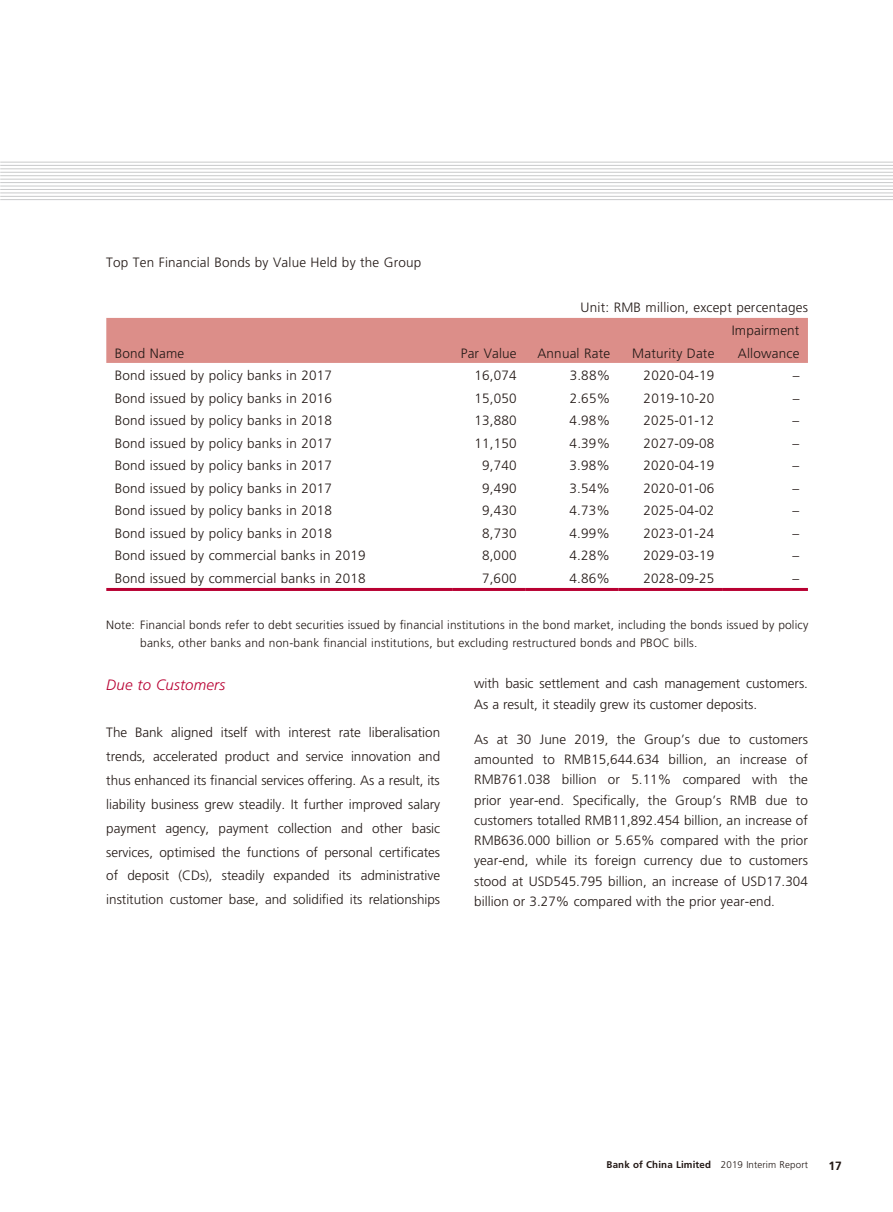
<style>
.page{position:relative;width:893px;height:1212px;background:#fff}
.page>*{position:absolute;margin:0;border:0;box-sizing:border-box;transform-origin:0 0}
.t1{font:italic 300 15px "Frutiger";letter-spacing:.015em;color:#b80032}
.t2{font:300 13.5px/20.2px "Frutiger";letter-spacing:.015em;color:#231916;text-align:justify}
.t3{font:300 13.5px/20.2px "Frutiger";letter-spacing:-.005em;color:#231916}
.t4{font:300 12px/18px "Frutiger";letter-spacing:.01em;color:#231916}
.t5{font:700 12px "Frutiger";color:#231916}
.t6{font:700 9.75px "Frutiger";letter-spacing:.015em;color:#231916}
.s1{font-weight:300}
</style>
<div class="page">
<hr style="left:0;top:162px;width:893px;height:1px;background:#c9cacb">
<hr style="left:0;top:165px;width:893px;height:1px;background:#c9cacb">
<hr style="left:0;top:168px;width:893px;height:1px;background:#c9cacb">
<hr style="left:0;top:172px;width:893px;height:1px;background:#c9cacb">
<hr style="left:0;top:175px;width:893px;height:1px;background:#c9cacb">
<hr style="left:0;top:179px;width:893px;height:1px;background:#c9cacb">
<hr style="left:0;top:182px;width:893px;height:1px;background:#c9cacb">
<hr style="left:0;top:186px;width:893px;height:1px;background:#c9cacb">
<hr style="left:0;top:189px;width:893px;height:1px;background:#c9cacb">
<hr style="left:0;top:192px;width:893px;height:1px;background:#c9cacb">
<hr style="left:0;top:196px;width:893px;height:1px;background:#c9cacb">
<hr style="left:0;top:199px;width:893px;height:1px;background:#c9cacb">
<div style="left:106px;top:318px;width:702px;height:45px;background:#dc8e89"></div>
<hr style="left:106px;top:588px;width:347px;height:3px;background:#b80032">
<hr style="left:453px;top:588px;width:72px;height:3px;background:#b80032">
<hr style="left:525px;top:588px;width:94px;height:3px;background:#b80032">
<hr style="left:619px;top:588px;width:104px;height:3px;background:#b80032">
<hr style="left:723px;top:588px;width:85px;height:3px;background:#b80032">
<p class="t2" style="left:106px;top:252px;width:316px">Top Ten Financial Bonds by Value Held by the Group</p>
<p class="t2" style="left:581px;top:297px;width:229px">Unit: RMB million, except percentages</p>
<p class="t2" style="left:115px;top:343px;width:71px">Bond Name</p>
<p class="t2" style="left:461px;top:343px;width:57px">Par Value</p>
<p class="t2" style="left:537px;top:343px;width:74px">Annual Rate</p>
<p class="t2" style="left:632px;top:343px;width:84px">Maturity Date</p>
<p class="t2" style="left:732px;top:320px;width:69px;line-height:22.5px;text-align:center">Impairment<br>Allowance</p>
<p class="t2" style="left:115px;top:366px;width:219px">Bond issued by policy banks in 2017</p>
<p class="t2" style="left:474px;top:366px;width:44px">16,074</p>
<p class="t2" style="left:570px;top:366px;width:42px">3.88%</p>
<p class="t2" style="left:644px;top:366px;width:72px">2020-04-19</p>
<p class="t2" style="left:793px;top:366px;width:8px">–</p>
<p class="t2" style="left:115px;top:388px;width:219px">Bond issued by policy banks in 2016</p>
<p class="t2" style="left:474px;top:388px;width:44px">15,050</p>
<p class="t2" style="left:570px;top:388px;width:42px">2.65%</p>
<p class="t2" style="left:644px;top:388px;width:72px">2019-10-20</p>
<p class="t2" style="left:793px;top:388px;width:8px">–</p>
<p class="t2" style="left:115px;top:411px;width:219px">Bond issued by policy banks in 2018</p>
<p class="t2" style="left:474px;top:411px;width:44px">13,880</p>
<p class="t2" style="left:570px;top:411px;width:42px">4.98%</p>
<p class="t2" style="left:644px;top:411px;width:72px">2025-01-12</p>
<p class="t2" style="left:793px;top:411px;width:8px">–</p>
<p class="t2" style="left:115px;top:433px;width:219px">Bond issued by policy banks in 2017</p>
<p class="t2" style="left:474px;top:433px;width:44px">11,150</p>
<p class="t2" style="left:570px;top:433px;width:42px">4.39%</p>
<p class="t2" style="left:644px;top:433px;width:72px">2027-09-08</p>
<p class="t2" style="left:793px;top:433px;width:8px">–</p>
<p class="t2" style="left:115px;top:456px;width:219px">Bond issued by policy banks in 2017</p>
<p class="t2" style="left:482px;top:456px;width:36px">9,740</p>
<p class="t2" style="left:570px;top:456px;width:42px">3.98%</p>
<p class="t2" style="left:644px;top:456px;width:72px">2020-04-19</p>
<p class="t2" style="left:793px;top:456px;width:8px">–</p>
<p class="t2" style="left:115px;top:478px;width:219px">Bond issued by policy banks in 2017</p>
<p class="t2" style="left:482px;top:478px;width:36px">9,490</p>
<p class="t2" style="left:570px;top:478px;width:42px">3.54%</p>
<p class="t2" style="left:644px;top:478px;width:72px">2020-01-06</p>
<p class="t2" style="left:793px;top:478px;width:8px">–</p>
<p class="t2" style="left:115px;top:501px;width:219px">Bond issued by policy banks in 2018</p>
<p class="t2" style="left:482px;top:501px;width:36px">9,430</p>
<p class="t2" style="left:570px;top:501px;width:42px">4.73%</p>
<p class="t2" style="left:644px;top:501px;width:72px">2025-04-02</p>
<p class="t2" style="left:793px;top:501px;width:8px">–</p>
<p class="t2" style="left:115px;top:523px;width:219px">Bond issued by policy banks in 2018</p>
<p class="t2" style="left:482px;top:523px;width:36px">8,730</p>
<p class="t2" style="left:570px;top:523px;width:42px">4.99%</p>
<p class="t2" style="left:644px;top:523px;width:72px">2023-01-24</p>
<p class="t2" style="left:793px;top:523px;width:8px">–</p>
<p class="t2" style="left:115px;top:546px;width:253px">Bond issued by commercial banks in 2019</p>
<p class="t2" style="left:482px;top:546px;width:36px">8,000</p>
<p class="t2" style="left:570px;top:546px;width:42px">4.28%</p>
<p class="t2" style="left:643px;top:546px;width:72px">2029-03-19</p>
<p class="t2" style="left:793px;top:546px;width:8px">–</p>
<p class="t2" style="left:115px;top:568px;width:253px">Bond issued by commercial banks in 2018</p>
<p class="t2" style="left:482px;top:568px;width:36px">7,600</p>
<p class="t2" style="left:570px;top:568px;width:42px">4.86%</p>
<p class="t2" style="left:643px;top:568px;width:72px">2028-09-25</p>
<p class="t2" style="left:792px;top:568px;width:8px">–</p>
<p class="t4" style="left:140px;top:616px;width:669px;text-indent:-34px">Note: Financial bonds refer to debt securities issued by financial institutions in the bond market, including the bonds issued by policy banks, other banks and non-bank financial institutions, but excluding restructured bonds and PBOC bills.</p>
<p class="t1" style="left:106px;top:676px;width:121px">Due to Customers</p>
<p class="t2" style="left:106px;top:721px;width:335px;line-height:23.9px">The Bank aligned itself with interest rate liberalisation trends, accelerated product and service innovation and thus enhanced its financial services offering. As a result, its liability business grew steadily. It further improved salary payment agency, payment collection and other basic services, optimised the functions of personal certificates of deposit (CDs), steadily expanded its administrative institution customer base, and solidified its relationships</p>
<p class="t3" style="left:474px;top:674px;width:335px">with basic settlement and cash management customers.<br>As a result, it steadily grew its customer deposits.</p>
<p class="t2" style="left:474px;top:729px;width:335px">As at 30 June 2019, the Group’s due to customers amounted to RMB15,644.634 billion, an increase of RMB761.038 billion or 5.11% compared with the prior year-end. Specifically, the Group’s RMB due to customers totalled RMB11,892.454 billion, an increase of RMB636.000 billion or 5.65% compared with the prior year-end, while its foreign currency due to customers stood at USD545.795 billion, an increase of USD17.304 billion or 3.27% compared with the prior year-end.</p>
<p class="t6" style="left:607px;top:1159px;width:203px">Bank of China Limited <span class="s1">2019 Interim Report</span></p>
<p class="t5" style="left:828px;top:1158px;width:15px">17</p>
</div>
